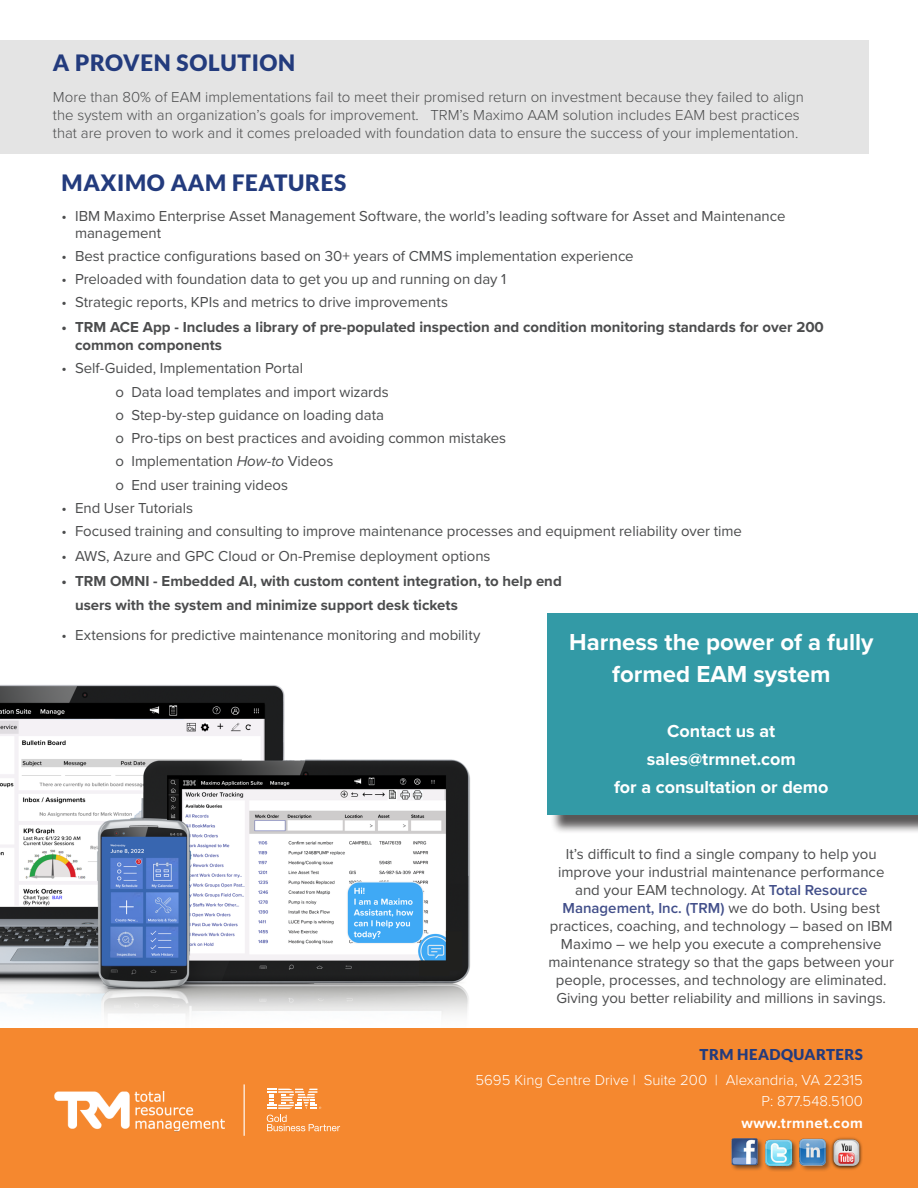
<style>
.page{position:relative;width:918px;height:1188px;background:#fff}
.page>*{position:absolute;margin:0;border:0;box-sizing:border-box;transform-origin:0 0}
.t1{font:700 24px/31.5px "Proxima Nova";color:#fff;text-align:center}
.t2{font:900 22.5px "Lato";letter-spacing:.03em;color:#233b7d}
.t3{font:700 18px "Proxima Nova";color:#fff}
.t4{font:15px/18px "Proxima Nova";color:#4b4c4d}
.t5{font:300 15px/18px "Proxima Nova";color:#4b4c4d}
.t6{font:700 15px/18px "Proxima Nova";color:#4b4c4d}
.t7{font:300 15px "Proxima Nova";color:#fff}
.t8{font:900 15px "Lato";letter-spacing:.03em;color:#233b7d}
.t9{font:700 15px "Proxima Nova";letter-spacing:.03em;color:#fff}
.s1{font-style:italic}
.s2{font-weight:600;color:#424f8a}
</style>
<div class="page">
<img style="left:0;top:685px;width:470px;height:331px">
<div style="left:0;top:40px;width:869px;height:114px;background:#e4e4e4"></div>
<div style="left:0;top:1028px;width:918px;height:160px;background:#f5882f"></div>
<img style="left:54px;top:1091px;width:170px;height:40px">
<hr style="left:244px;top:1084px;width:1px;height:52px;background:#fff">
<svg style="left:267px;top:1089px;width:54px;height:20px"></svg>
<svg style="left:267px;top:1115px;width:73px;height:16px"></svg>
<div style="left:550px;top:616px;width:368px;height:218px;background:#231f20;opacity:.75"></div>
<div style="left:548px;top:614px;width:370px;height:201px;background:#339aa6"></div>
<div style="left:730px;top:1137px;width:34px;height:34px;background:#231f20;opacity:.6"></div>
<img style="left:730px;top:1137px;width:28px;height:33px">
<div style="left:798px;top:1139px;width:34px;height:33px;background:#231f20;opacity:.48"></div>
<img style="left:799px;top:1139px;width:27px;height:27px">
<img style="left:831px;top:1137px;width:31px;height:33px">
<div style="left:764px;top:1138px;width:34px;height:34px;background:#231f20;opacity:.6"></div>
<img style="left:765px;top:1138px;width:28px;height:33px">
<p class="t2" style="left:53px;top:49px;width:244px">A PROVEN SOLUTION</p>
<p class="t5" style="left:53px;top:87px;width:752px">More than 80% of EAM implementations fail to meet their promised return on investment because they failed to align the system with an organization’s goals for improvement. TRM’s Maximo AAM solution includes EAM best practices that are proven to work and it comes preloaded with foundation data to ensure the success of your implementation.</p>
<p class="t2" style="left:62px;top:170px;width:286px">MAXIMO AAM FEATURES</p>
<p class="t4" style="left:75px;top:207px;width:712px;line-height:16.5px;text-indent:-14px">• IBM Maximo Enterprise Asset Management Software, the world’s leading software for Asset and Maintenance management</p>
<p class="t4" style="left:62px;top:246px;width:574px">• Best practice configurations based on 30+ years of CMMS implementation experience</p>
<p class="t4" style="left:62px;top:270px;width:446px">• Preloaded with foundation data to get you up and running on day 1</p>
<p class="t4" style="left:62px;top:293px;width:388px">• Strategic reports, KPIs and metrics to drive improvements</p>
<p class="t6" style="left:75px;top:318px;width:750px;text-indent:-14px">• TRM ACE App - Includes a library of pre-populated inspection and condition monitoring standards for over 200 common components</p>
<p class="t4" style="left:62px;top:359px;width:243px">• Self-Guided, Implementation Portal</p>
<p class="t4" style="left:116px;top:382px;width:275px">o Data load templates and import wizards</p>
<p class="t4" style="left:116px;top:405px;width:270px">o Step-by-step guidance on loading data</p>
<p class="t4" style="left:116px;top:429px;width:392px">o Pro-tips on best practices and avoiding common mistakes</p>
<p class="t4" style="left:116px;top:452px;width:219px">o Implementation <span class="s1">How-to</span> Videos</p>
<p class="t4" style="left:116px;top:475px;width:174px">o End user training videos</p>
<p class="t4" style="left:62px;top:498px;width:133px">• End User Tutorials</p>
<p class="t4" style="left:62px;top:522px;width:682px">• Focused training and consulting to improve maintenance processes and equipment reliability over time</p>
<p class="t4" style="left:62px;top:546px;width:431px">• AWS, Azure and GPC Cloud or On-Premise deployment options</p>
<p class="t6" style="left:62px;top:571px;width:502px">• TRM OMNI - Embedded AI, with custom content integration, to help end</p>
<p class="t6" style="left:62px;top:596px;width:398px">• users with the system and minimize support desk tickets</p>
<p class="t4" style="left:62px;top:625px;width:420px">• Extensions for predictive maintenance monitoring and mobility</p>
<p class="t1" style="left:569px;top:626px;width:306px">Harness the power of a fully formed EAM system</p>
<p class="t3" style="left:667px;top:718px;width:110px">Contact us at</p>
<p class="t3" style="left:647px;top:746px;width:151px">sales@trmnet.com</p>
<p class="t3" style="left:614px;top:773px;width:216px">for a consultation or demo</p>
<p class="t4" style="left:549px;top:844px;width:347px;text-align:center">It’s difficult to find a single company to help you improve your industrial maintenance performance and your EAM technology. At <span class="s2">Total Resource Management, Inc. (TRM)</span> we do both. Using best practices, coaching, and technology – based on IBM Maximo – we help you execute a comprehensive maintenance strategy so that the gaps between your people, processes, and technology are eliminated.<br>Giving you better reliability and millions in savings.</p>
<p class="t8" style="left:700px;top:1046px;width:165px">TRM HEADQUARTERS</p>
<p class="t7" style="left:476px;top:1069px;width:389px">5695 King Centre Drive | Suite 200 | Alexandria, VA 22315</p>
<p class="t7" style="left:761px;top:1090px;width:103px">P: 877.548.5100</p>
<p class="t9" style="left:742px;top:1112px;width:123px">www.trmnet.com</p>
</div>
